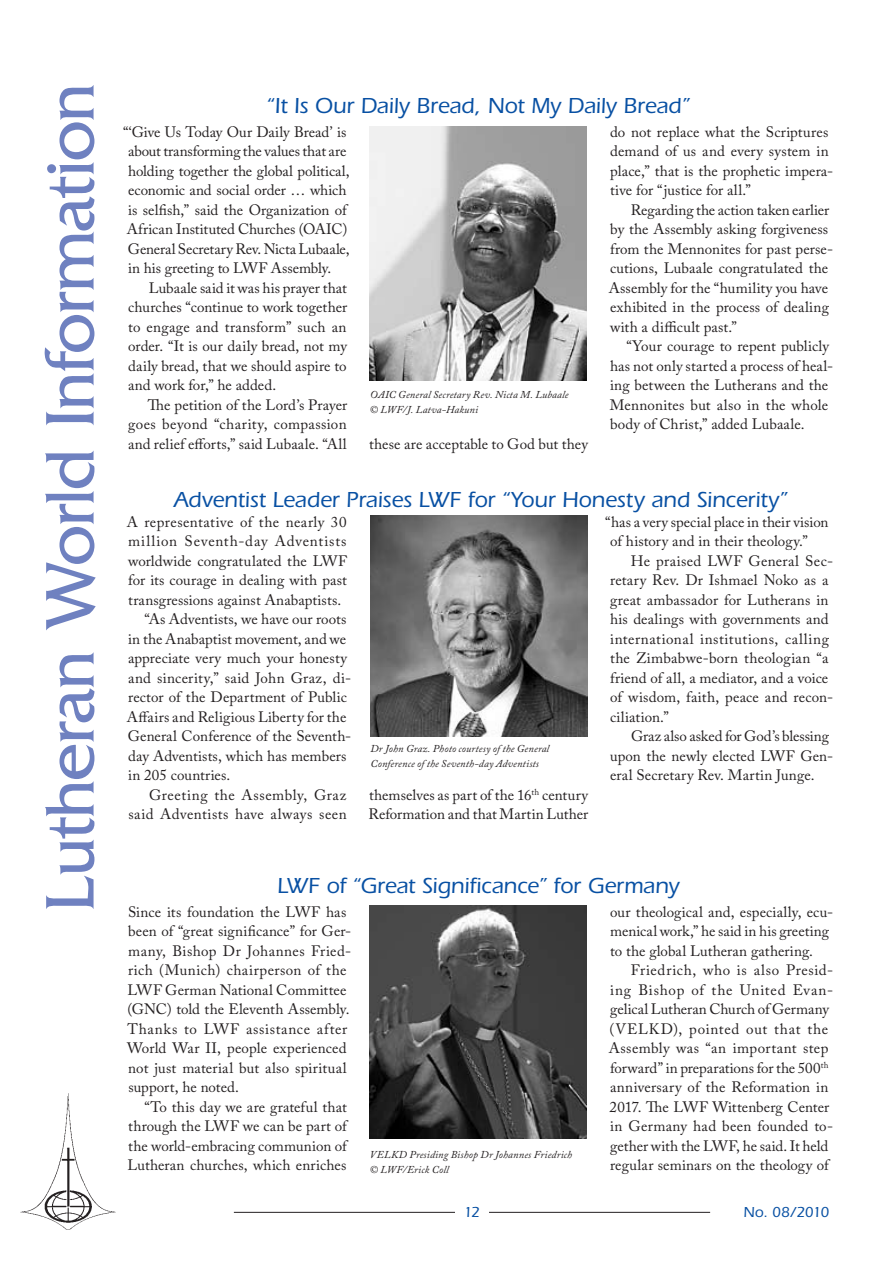
<style>
.page{position:relative;width:893px;height:1263px;background:#fff}
.page>*{position:absolute;margin:0;border:0;box-sizing:border-box;transform-origin:0 0}
.t1{font:72px "Friz Quadrata";letter-spacing:-.02em;color:#6f81c0}
.t2{font:500 22.5px "Itc Eras";letter-spacing:-.005em;color:#0850a3}
.t3{font:15px/19.5px "Adobe Caslon Pro";letter-spacing:.01em;color:#231f20}
.t4{font:15px "Adobe Caslon Pro";letter-spacing:.03em;color:#231f20}
.t5{font:15px "Adobe Caslon Pro";letter-spacing:.055em;color:#231f20}
.t6{font:15px "Adobe Caslon Pro";letter-spacing:.035em;color:#231f20}
.t7{font:15px "Adobe Caslon Pro";letter-spacing:.04em;color:#231f20}
.t8{font:500 15px "Itc Eras";letter-spacing:-.07em;color:#0850a3}
.t9{font:italic 10.5px/15px "Adobe Caslon Pro";letter-spacing:.015em;color:#231f20}
</style>
<div class="page">
<hr style="left:489px;top:1212px;width:221px;height:1px;background:#231f20">
<hr style="left:234px;top:1212px;width:221px;height:1px;background:#231f20">
<img style="left:20px;top:1093px;width:96px;height:137px">
<img style="left:370px;top:127px;width:217px;height:254px">
<img style="left:370px;top:906px;width:217px;height:232px">
<img style="left:370px;top:516px;width:217px;height:220px">
<h1 class="t1" style="left:30px;top:912px;width:830px;rotate:-90deg">Lutheran World Information</h1>
<h2 class="t2" style="left:267px;top:93px;width:425px">“It Is Our Daily Bread, Not My Daily Bread”</h2>
<p class="t3" style="left:123px;top:122px;width:228px">“‘Give Us Today Our Daily Bread’ is about transforming the values that are holding together the global political, economic and social order … which is selfish,” said the Organization of African Instituted Churches (OAIC)<br>General Secretary Rev. Nicta Lubaale, in his greeting to LWF Assembly.</p>
<p class="t3" style="left:128px;top:278px;width:221px;text-align:justify;text-indent:21px">Lubaale said it was his prayer that churches “continue to work together to engage and transform” such an order. “It is our daily bread, not my daily bread, that we should aspire to and work for,” he added.</p>
<p class="t3" style="left:128px;top:395px;width:221px;text-align:justify;text-indent:20px">The petition of the Lord’s Prayer goes beyond “charity, compassion and relief efforts,” said Lubaale. “All</p>
<p class="t3" style="left:610px;top:122px;width:224px">do not replace what the Scriptures demand of us and every system in place,” that is the prophetic impera&shy;tive for “justice for all.”</p>
<p class="t3" style="left:609px;top:200px;width:226px;text-indent:22px">Regarding the action taken earlier by the Assembly asking forgiveness from the Mennonites for past perse&shy;cutions, Lubaale congratulated the Assembly for the “humility you have exhibited in the process of dealing with a difficult past.”</p>
<p class="t3" style="left:610px;top:336px;width:225px;text-indent:17px">“Your courage to repent publicly has not only started a process of heal&shy;ing between the Lutherans and the Mennonites but also in the whole body of Christ,” added Lubaale.</p>
<p class="t9" style="left:370px;top:387px;width:200px">OAIC General Secretary Rev. Nicta M. Lubaale © LWF/J. Latva-Hakuni</p>
<p class="t3" style="left:369px;top:434px;width:220px">these are acceptable to God but they</p>
<h2 class="t2" style="left:174px;top:487px;width:615px">Adventist Leader Praises LWF for “Your Honesty and Sincerity”</h2>
<p class="t4" style="left:127px;top:513px;width:221px">A representative of the nearly 30</p>
<p class="t5" style="left:128px;top:532px;width:220px">million Seventh-day Adventists</p>
<p class="t3" style="left:128px;top:551px;width:221px">worldwide congratulated the LWF</p>
<p class="t3" style="left:128px;top:570px;width:220px">for its courage in dealing with past</p>
<p class="t3" style="left:128px;top:590px;width:214px">transgressions against Anabaptists.</p>
<p class="t3" style="left:144px;top:609px;width:203px">“As Adventists, we have our roots</p>
<p class="t3" style="left:128px;top:629px;width:220px">in the Anabaptist movement, and we</p>
<p class="t3" style="left:128px;top:648px;width:220px">appreciate very much your honesty</p>
<p class="t3" style="left:128px;top:668px;width:225px">and sincerity,” said John Graz, di-</p>
<p class="t3" style="left:128px;top:687px;width:220px">rector of the Department of Public</p>
<p class="t3" style="left:127px;top:707px;width:221px">Affairs and Religious Liberty for the</p>
<p class="t3" style="left:128px;top:726px;width:225px">General Conference of the Seventh-</p>
<p class="t3" style="left:128px;top:746px;width:220px">day Adventists, which has members</p>
<p class="t3" style="left:128px;top:765px;width:104px">in 205 countries.</p>
<p class="t7" style="left:149px;top:786px;width:199px">Greeting the Assembly, Graz</p>
<p class="t6" style="left:128px;top:805px;width:220px">said Adventists have always seen</p>
<p class="t3" style="left:610px;top:512px;width:220px;text-indent:-5px">“has a very special place in their vision of history and in their theology.”</p>
<p class="t3" style="left:610px;top:551px;width:225px;text-indent:21px">He praised LWF General Sec&shy;retary Rev. Dr Ishmael Noko as a great ambassador for Lutherans in his dealings with governments and international institutions, calling the Zimbabwe-born theologian “a friend of all, a mediator, and a voice of wisdom, faith, peace and recon&shy;ciliation.”</p>
<p class="t3" style="left:610px;top:726px;width:224px;text-indent:21px">Graz also asked for God’s blessing upon the newly elected LWF Gen&shy;eral Secretary Rev. Martin Junge.</p>
<p class="t9" style="left:370px;top:741px;width:180px">Dr John Graz. Photo courtesy of the General<br>Conference of the Seventh-day Adventists</p>
<p class="t3" style="left:369px;top:785px;width:221px">themselves as part of the 16<sup>th</sup> century<br>Reformation and that Martin Luther</p>
<h2 class="t2" style="left:277px;top:873px;width:404px">LWF of “Great Significance” for Germany</h2>
<p class="t3" style="left:127px;top:902px;width:226px">Since its foundation the LWF has been of “great significance” for Ger&shy;many, Bishop Dr Johannes Fried&shy;rich (Munich) chairperson of the<br>LWF German National Committee (GNC) told the Eleventh Assembly.<br>Thanks to LWF assistance after<br>World War II, people experienced not just material but also spiritual support, he noted.</p>
<p class="t3" style="left:128px;top:1097px;width:221px;text-align:justify;text-indent:17px">“To this day we are grateful that through the LWF we can be part of the world-embracing communion of Lutheran churches, which enriches</p>
<p class="t3" style="left:610px;top:902px;width:224px">our theological and, especially, ecu&shy;menical work,” he said in his greeting to the global Lutheran gathering.</p>
<p class="t3" style="left:609px;top:960px;width:226px;text-indent:22px">Friedrich, who is also Presid&shy;ing Bishop of the United Evan&shy;gelical Lutheran Church of Germany (VELKD), pointed out that the Assembly was “an important step forward” in preparations for the 500<sup>th </sup>anniversary of the Reformation in 2017. The LWF Wittenberg Center in Germany had been founded to&shy;gether with the LWF, he said. It held regular seminars on the theology of</p>
<p class="t9" style="left:370px;top:1146px;width:204px">VELKD Presiding Bishop Dr Johannes Friedrich © LWF/Erick Coll</p>
<p class="t8" style="left:464px;top:1203px;width:16px">12</p>
<p class="t8" style="left:744px;top:1203px;width:87px">No. 08/2010</p>
</div>
